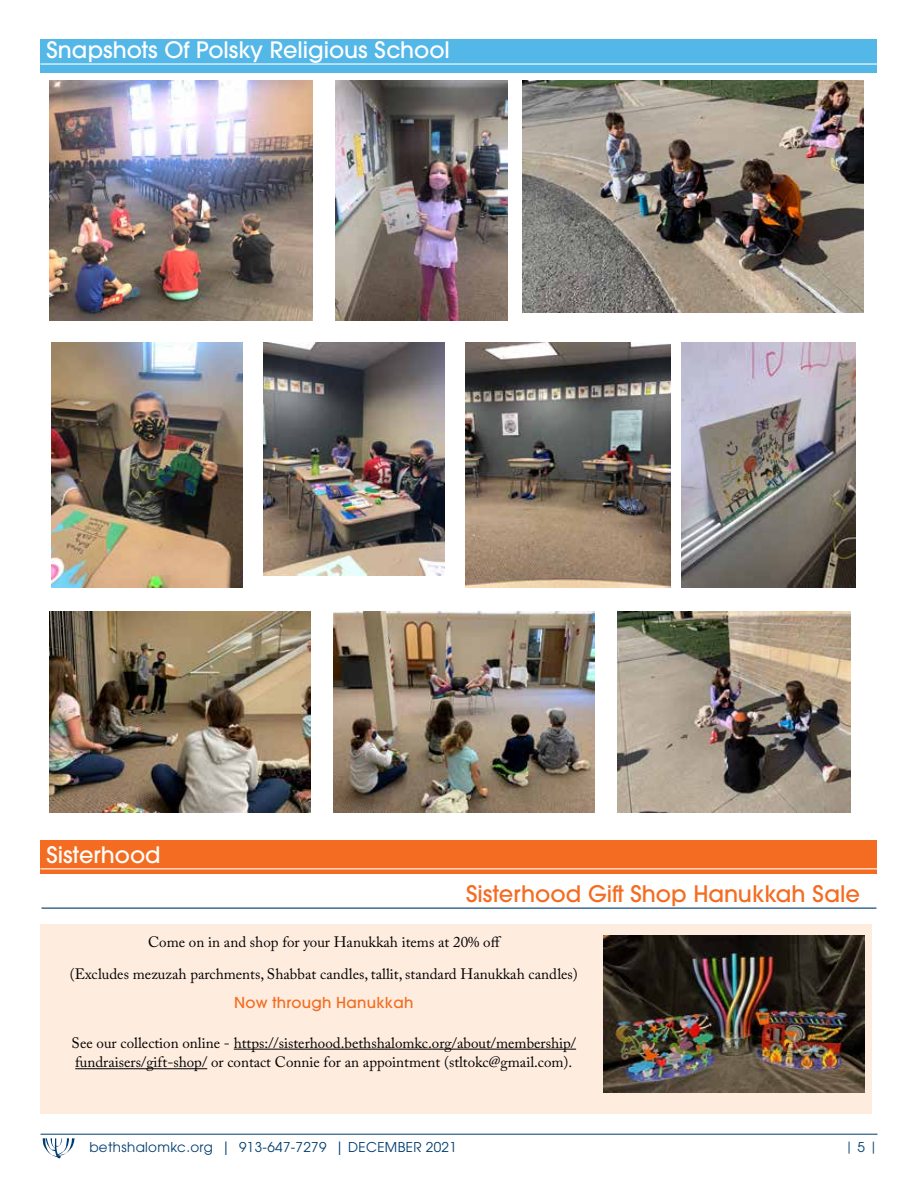
<style>
.page{position:relative;width:918px;height:1188px;background:#fff}
.page>*{position:absolute;margin:0;border:0;box-sizing:border-box;transform-origin:0 0}
.t1{font:500 22.65px "ITC Avant Garde Pro";color:#f36c21}
.t2{font:500 22.5px "ITC Avant Garde Pro";color:#fff}
.t3{font:500 22.5px "Avant Garde";color:#fff}
.t4{font:15px/32.4px "Adobe Caslon Pro";color:#000;text-align:center}
.t5{font:500 15px "Avant Garde";letter-spacing:.02em;color:#f36c21}
.t6{font:13.5px "ITC Avant Garde Pro";letter-spacing:.025em;color:#003c6f}
.t7{font:12px "ITC Avant Garde Pro";color:#003c6f}
.s1{font-size:13.5px}
</style>
<div class="page">
<hr style="left:40px;top:1134px;width:838px;height:1px;background:#003c6f">
<svg style="left:43px;top:1138px;width:32px;height:21px"></svg>
<div style="left:40px;top:39px;width:838px;height:34px;background:#53b7e8"></div>
<hr style="left:40px;top:63px;width:838px;height:2px;background:#fff">
<img style="left:50px;top:81px;width:263px;height:240px">
<img style="left:51px;top:342px;width:192px;height:245px">
<img style="left:336px;top:81px;width:172px;height:240px">
<img style="left:264px;top:342px;width:181px;height:234px">
<img style="left:682px;top:342px;width:173px;height:245px">
<img style="left:466px;top:342px;width:204px;height:245px">
<img style="left:523px;top:81px;width:341px;height:232px">
<img style="left:617px;top:611px;width:233px;height:201px">
<img style="left:333px;top:611px;width:262px;height:201px">
<img style="left:50px;top:611px;width:261px;height:201px">
<div style="left:40px;top:840px;width:838px;height:34px;background:#f36c21"></div>
<hr style="left:40px;top:868px;width:838px;height:1px;background:#fff">
<div style="left:40px;top:924px;width:832px;height:190px;background:#feecdf"></div>
<hr style="left:42px;top:908px;width:834px;height:1px;background:#003c6f">
<hr style="left:234px;top:1049px;width:342px;height:1px;background:#000">
<hr style="left:75px;top:1068px;width:132px;height:1px;background:#000">
<img style="left:603px;top:936px;width:261px;height:156px">
<h2 class="t2" style="left:46px;top:35px;width:405px">Snapshots Of Polsky Religious School</h2>
<h2 class="t3" style="left:46px;top:841px;width:116px">Sisterhood</h2>
<h1 class="t1" style="left:466px;top:879px;width:396px">Sisterhood Gift Shop Hanukkah Sale</h1>
<p class="t4" style="left:70px;top:925px;width:510px">Come on in and shop for your Hanukkah items at 20% off<br>(Excludes mezuzah parchments, Shabbat candles, tallit, standard Hanukkah candles)</p>
<p class="t5" style="left:234px;top:993px;width:181px">Now through Hanukkah</p>
<p class="t4" style="left:72px;top:1033px;width:506px;line-height:19.6px;text-align:left">See our collection online - https://sisterhood.bethshalomkc.org/about/membership/ fundraisers/gift-shop/ or contact Connie for an appointment (stltokc@gmail.com).</p>
<p class="t6" style="left:89px;top:1139px;width:369px">bethshalomkc.org | 913-647-7279 | DECEMBER 2021</p>
<p class="t7" style="left:845px;top:1139px;width:34px">| <span class="s1">5</span> |</p>
</div>
